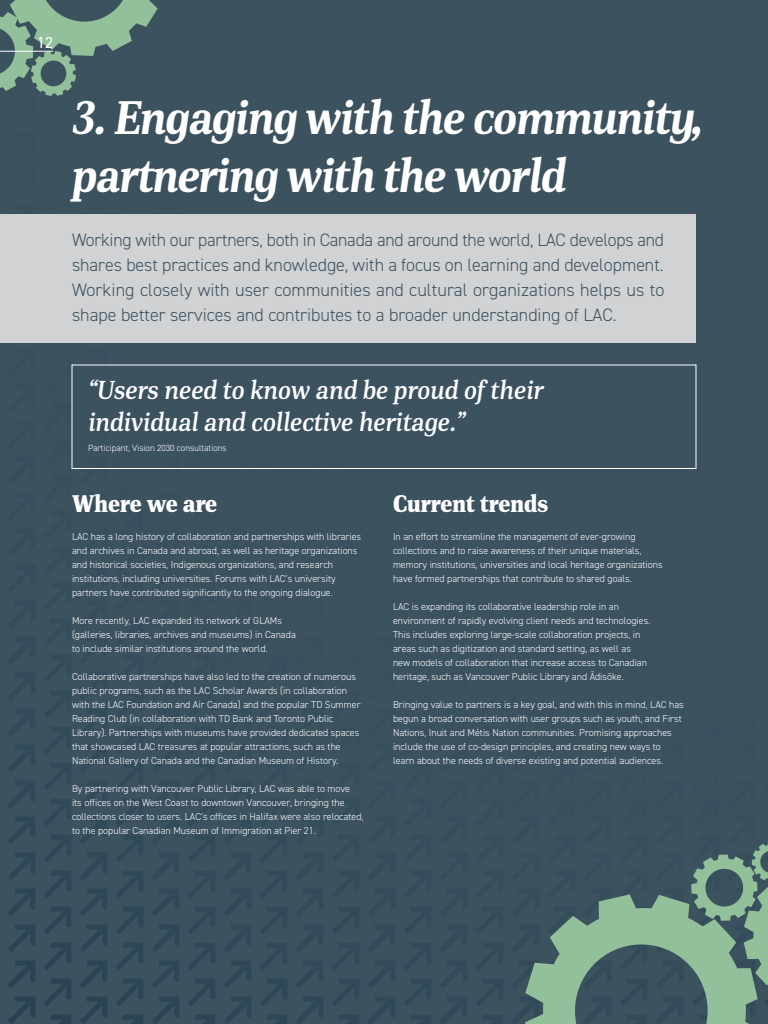
<style>
.page{position:relative;width:768px;height:1024px;background:#3c525f}
.page>*{position:absolute;margin:0;border:0;box-sizing:border-box;transform-origin:0 0}
.t1{font:italic 700 47px/57.6px "PFDIN Serif";letter-spacing:-.02em;color:#fff}
.t2{font:italic 500 26px/32px "PFDIN Serif";color:#fff}
.t3{font:900 24px "PFDIN Serif";color:#fff}
.t4{font:300 18px/25px "DIN2014";color:#3d525e;text-align:justify}
.t5{font:16px "DIN2014";color:#fff}
.t6{font:300 10px/14px "DIN2014";color:#fff}
.t7{font:300 9px "DIN2014";color:#fff}
</style>
<div class="page">
<svg style="left:0;top:0;width:158px;height:96px"></svg>
<svg style="left:525px;top:843px;width:243px;height:181px"></svg>
<hr style="left:0;top:51px;width:53px;height:1px;background:#fff">
<div style="left:0;top:214px;width:696px;height:129px;background:#d1d2d4"></div>
<div style="left:72px;top:365px;width:624px;height:104px;border:1px solid #fff"></div>
<h3 class="t5" style="left:37px;top:32px;width:17px">12</h3>
<h1 class="t1" style="left:72px;top:89px;width:632px">3. Engaging with the community, partnering with the world</h1>
<p class="t4" style="left:72px;top:227px;width:594px">Working with our partners, both in Canada and around the world, LAC develops and shares best practices and knowledge, with a focus on learning and development.<br>Working closely with user communities and cultural organizations helps us to shape better services and contributes to a broader understanding of LAC.</p>
<h2 class="t2" style="left:88px;top:373px;width:457px">“Users need to know and be proud of their individual and collective heritage.”</h2>
<p class="t7" style="left:88px;top:442px;width:140px">Participant, Vision 2030 consultations</p>
<h3 class="t3" style="left:72px;top:488px;width:147px">Where we are</h3>
<p class="t6" style="left:72px;top:530px;width:291px">LAC has a long history of collaboration and partnerships with libraries and archives in Canada and abroad, as well as heritage organizations and historical societies, Indigenous organizations, and research institutions, including universities. Forums with LAC’s university partners have contributed significantly to the ongoing dialogue.</p>
<p class="t6" style="left:72px;top:614px;width:225px">More recently, LAC expanded its network of GLAMs (galleries, libraries, archives and museums) in Canada to include similar institutions around the world.</p>
<p class="t6" style="left:72px;top:670px;width:290px">Collaborative partnerships have also led to the creation of numerous public programs, such as the LAC Scholar Awards (in collaboration with the LAC Foundation and Air Canada) and the popular TD Summer Reading Club (in collaboration with TD Bank and Toronto Public Library). Partnerships with museums have provided dedicated spaces that showcased LAC treasures at popular attractions, such as the National Gallery of Canada and the Canadian Museum of History.</p>
<p class="t6" style="left:72px;top:782px;width:293px">By partnering with Vancouver Public Library, LAC was able to move<br>its offices on the West Coast to downtown Vancouver, bringing the collections closer to users. LAC’s offices in Halifax were also relocated, to the popular Canadian Museum of Immigration at Pier 21.</p>
<h3 class="t3" style="left:393px;top:488px;width:157px">Current trends</h3>
<p class="t6" style="left:393px;top:530px;width:271px">In an effort to streamline the management of ever-growing collections and to raise awareness of their unique materials, memory institutions, universities and local heritage organizations have formed partnerships that contribute to shared goals.</p>
<p class="t6" style="left:393px;top:600px;width:259px">LAC is expanding its collaborative leadership role in an environment of rapidly evolving client needs and technologies.<br>This includes exploring large-scale collaboration projects, in areas such as digitization and standard setting, as well as new models of collaboration that increase access to Canadian heritage, such as Vancouver Public Library and Ādisōke.</p>
<p class="t6" style="left:393px;top:698px;width:292px">Bringing value to partners is a key goal, and with this in mind, LAC has begun a broad conversation with user groups such as youth, and First Nations, Inuit and Métis Nation communities. Promising approaches include the use of co-design principles, and creating new ways to learn about the needs of diverse existing and potential audiences.</p>
</div>
